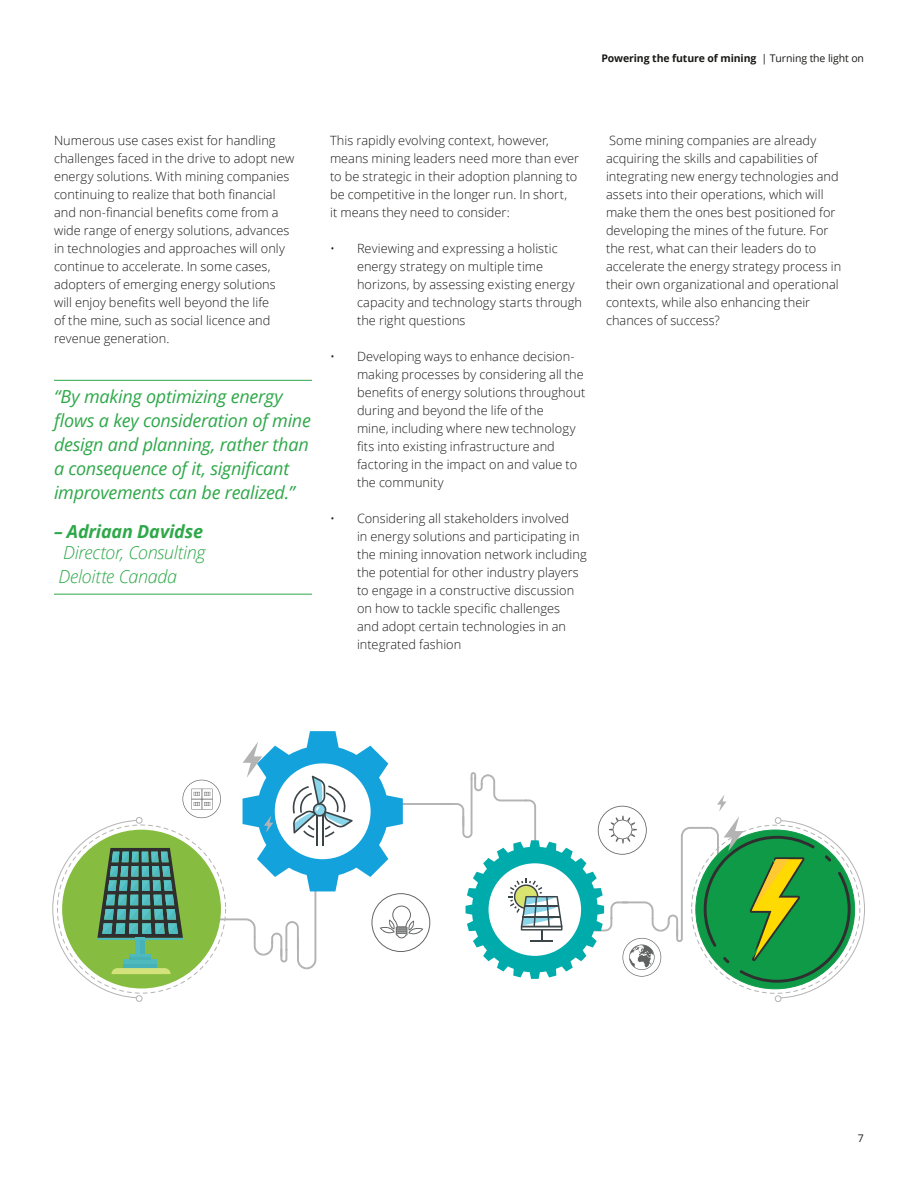
<style>
.page{position:relative;width:918px;height:1188px;background:#fff}
.page>*{position:absolute;margin:0;border:0;box-sizing:border-box;transform-origin:0 0}
.t1{font:italic 18px/24px "Open Sans";letter-spacing:-.015em;color:#2ea849}
.t2{font:italic 300 18px/24px "Open Sans";letter-spacing:-.02em;color:#2ea849}
.t3{font:italic 700 18px "Open Sans";letter-spacing:-.01em;color:#2ea849}
.t4{font:300 12.75px/18px "Open Sans";letter-spacing:.005em;color:#191918}
.t5{font:700 10.5px "Open Sans";letter-spacing:-.01em;color:#191918}
.t6{font:10.5px "Open Sans";color:#191918}
.s1{font-weight:400}
</style>
<div class="page">
<svg style="left:52px;top:731px;width:813px;height:271px"></svg>
<hr style="left:54px;top:380px;width:258px;height:1px;background:#2ea849">
<hr style="left:54px;top:594px;width:258px;height:1px;background:#2ea849">
<p class="t5" style="left:601px;top:51px;width:264px">Powering the future of mining <span class="s1">| Turning the light on</span></p>
<p class="t4" style="left:54px;top:131px;width:242px">Numerous use cases exist for handling challenges faced in the drive to adopt new energy solutions. With mining companies continuing to realize that both financial and non-financial benefits come from a wide range of energy solutions, advances in technologies and approaches will only continue to accelerate. In some cases, adopters of emerging energy solutions will enjoy benefits well beyond the life<br>of the mine, such as social licence and revenue generation.</p>
<h1 class="t1" style="left:54px;top:384px;width:258px">“By making optimizing energy flows a key consideration of mine design and planning, rather than a consequence of it, significant improvements can be realized.”</h1>
<h1 class="t3" style="left:54px;top:518px;width:151px">– Adriaan Davidse</h1>
<h1 class="t2" style="left:58px;top:540px;width:149px">Director, Consulting<br>Deloitte Canada</h1>
<p class="t4" style="left:330px;top:131px;width:251px">This rapidly evolving context, however, means mining leaders need more than ever to be strategic in their adoption planning to be competitive in the longer run. In short,<br>it means they need to consider:</p>
<p class="t4" style="left:357px;top:239px;width:227px;text-indent:-27px">• Reviewing and expressing a holistic energy strategy on multiple time horizons, by assessing existing energy capacity and technology starts through the right questions</p>
<p class="t4" style="left:357px;top:347px;width:230px;text-indent:-27px">• Developing ways to enhance decision&shy;making processes by considering all the benefits of energy solutions throughout during and beyond the life of the<br>mine, including where new technology fits into existing infrastructure and factoring in the impact on and value to the community</p>
<p class="t4" style="left:357px;top:509px;width:231px;text-indent:-27px">• Considering all stakeholders involved<br>in energy solutions and participating in the mining innovation network including the potential for other industry players to engage in a constructive discussion on how to tackle specific challenges<br>and adopt certain technologies in an integrated fashion</p>
<p class="t4" style="left:606px;top:131px;width:237px">Some mining companies are already acquiring the skills and capabilities of integrating new energy technologies and assets into their operations, which will make them the ones best positioned for developing the mines of the future. For the rest, what can their leaders do to accelerate the energy strategy process in their own organizational and operational contexts, while also enhancing their chances of success?</p>
<p class="t6" style="left:858px;top:1131px;width:8px">7</p>
</div>
